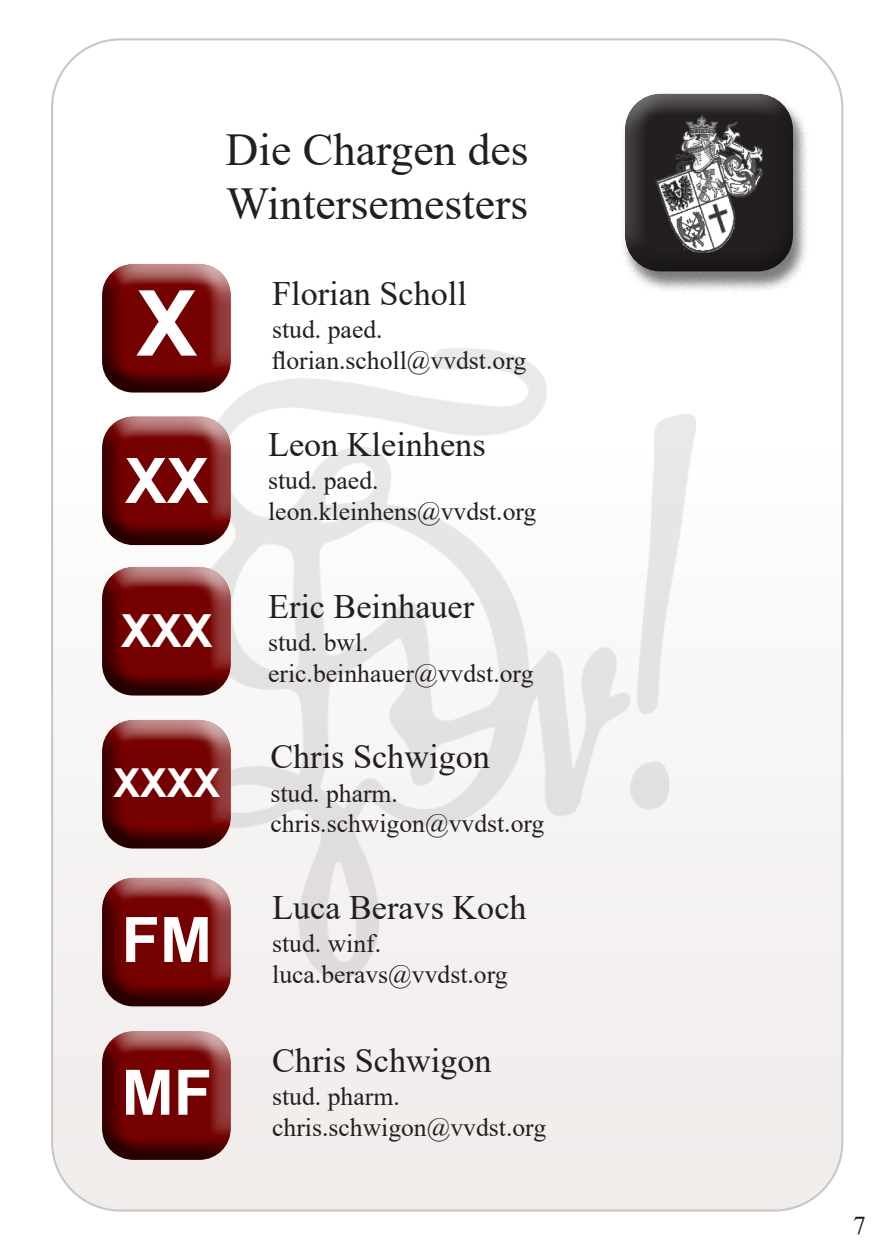
<style>
.page{position:relative;width:893px;height:1259px;background:#fff}
.page>*{position:absolute;margin:0;border:0;box-sizing:border-box;transform-origin:0 0}
.t1{font:700 91.2px "Arial";color:#fff}
.t2{font:700 62.7px "Arial";color:#fff}
.t3{font:45.6px "Times New Roman";color:#231f20}
.t4{font:700 45.6px "Arial";color:#fff}
.t5{font:700 39.9px "Arial";color:#fff}
.t6{font:34.2px "Times New Roman";color:#231f20}
.t7{font:25.8px "Times New Roman";color:#231f20}
</style>
<div class="page">
<div style="left:52px;top:39px;width:790px;height:1171px;background:linear-gradient(to right,#fbfaf9,#f7f5f5);border-radius:68px"></div>
<img style="left:198px;top:347px;width:497px;height:632px">
<div style="left:621px;top:95px;width:188px;height:198px;background:#231f20;opacity:.59"></div>
<div style="left:621px;top:81px;width:174px;height:174px;background:#fff;opacity:.75"></div>
<div style="left:621px;top:105px;width:174px;height:168px;background:#231f20;opacity:.75"></div>
<img style="left:639px;top:99px;width:152px;height:165px">
<div style="left:100px;top:263px;width:135px;height:110px;background:#fff;opacity:.75"></div>
<div style="left:100px;top:270px;width:135px;height:128px;background:#231f20;opacity:.75"></div>
<div style="left:100px;top:415px;width:135px;height:110px;background:#fff;opacity:.75"></div>
<div style="left:100px;top:423px;width:135px;height:127px;background:#231f20;opacity:.75"></div>
<div style="left:100px;top:566px;width:135px;height:110px;background:#fff;opacity:.75"></div>
<div style="left:100px;top:573px;width:135px;height:128px;background:#231f20;opacity:.75"></div>
<div style="left:100px;top:719px;width:135px;height:110px;background:#fff;opacity:.75"></div>
<div style="left:100px;top:726px;width:135px;height:128px;background:#231f20;opacity:.75"></div>
<div style="left:100px;top:876px;width:135px;height:111px;background:#fff;opacity:.75"></div>
<div style="left:100px;top:884px;width:135px;height:127px;background:#231f20;opacity:.75"></div>
<div style="left:100px;top:1030px;width:135px;height:110px;background:#fff;opacity:.75"></div>
<div style="left:100px;top:1037px;width:135px;height:128px;background:#231f20;opacity:.75"></div>
<p class="t3" style="left:225px;top:117px;width:305px">Die Chargen des</p>
<p class="t3" style="left:226px;top:172px;width:304px">Wintersemesters</p>
<p class="t1" style="left:136px;top:259px;width:62px">X</p>
<p class="t6" style="left:272px;top:269px;width:196px">Florian Scholl</p>
<p class="t7" style="left:272px;top:311px;width:112px">stud. paed.</p>
<p class="t7" style="left:272px;top:342px;width:256px">florian.scholl@vvdst.org</p>
<p class="t2" style="left:125px;top:437px;width:85px">XX</p>
<p class="t4" style="left:121px;top:599px;width:93px">XXX</p>
<p class="t5" style="left:114px;top:754px;width:108px">XXXX</p>
<p class="t2" style="left:122px;top:895px;width:92px">FM</p>
<p class="t2" style="left:122px;top:1048px;width:92px">MF</p>
<p class="t6" style="left:268px;top:420px;width:219px">Leon Kleinhens</p>
<p class="t7" style="left:268px;top:462px;width:112px">stud. paed.</p>
<p class="t7" style="left:268px;top:493px;width:270px">leon.kleinhens@vvdst.org</p>
<p class="t6" style="left:268px;top:582px;width:208px">Eric Beinhauer</p>
<p class="t7" style="left:268px;top:624px;width:102px">stud. bwl.</p>
<p class="t7" style="left:268px;top:655px;width:267px">eric.beinhauer@vvdst.org</p>
<p class="t6" style="left:270px;top:733px;width:221px">Chris Schwigon</p>
<p class="t7" style="left:270px;top:774px;width:129px">stud. pharm.</p>
<p class="t7" style="left:270px;top:805px;width:275px">chris.schwigon@vvdst.org</p>
<p class="t6" style="left:272px;top:883px;width:256px">Luca Beravs Koch</p>
<p class="t7" style="left:272px;top:925px;width:111px">stud. winf.</p>
<p class="t7" style="left:272px;top:955px;width:237px">luca.beravs@vvdst.org</p>
<p class="t6" style="left:272px;top:1036px;width:221px">Chris Schwigon</p>
<p class="t7" style="left:272px;top:1078px;width:129px">stud. pharm.</p>
<p class="t7" style="left:272px;top:1109px;width:275px">chris.schwigon@vvdst.org</p>
<p class="t7" style="left:853px;top:1207px;width:14px">7</p>
</div>
